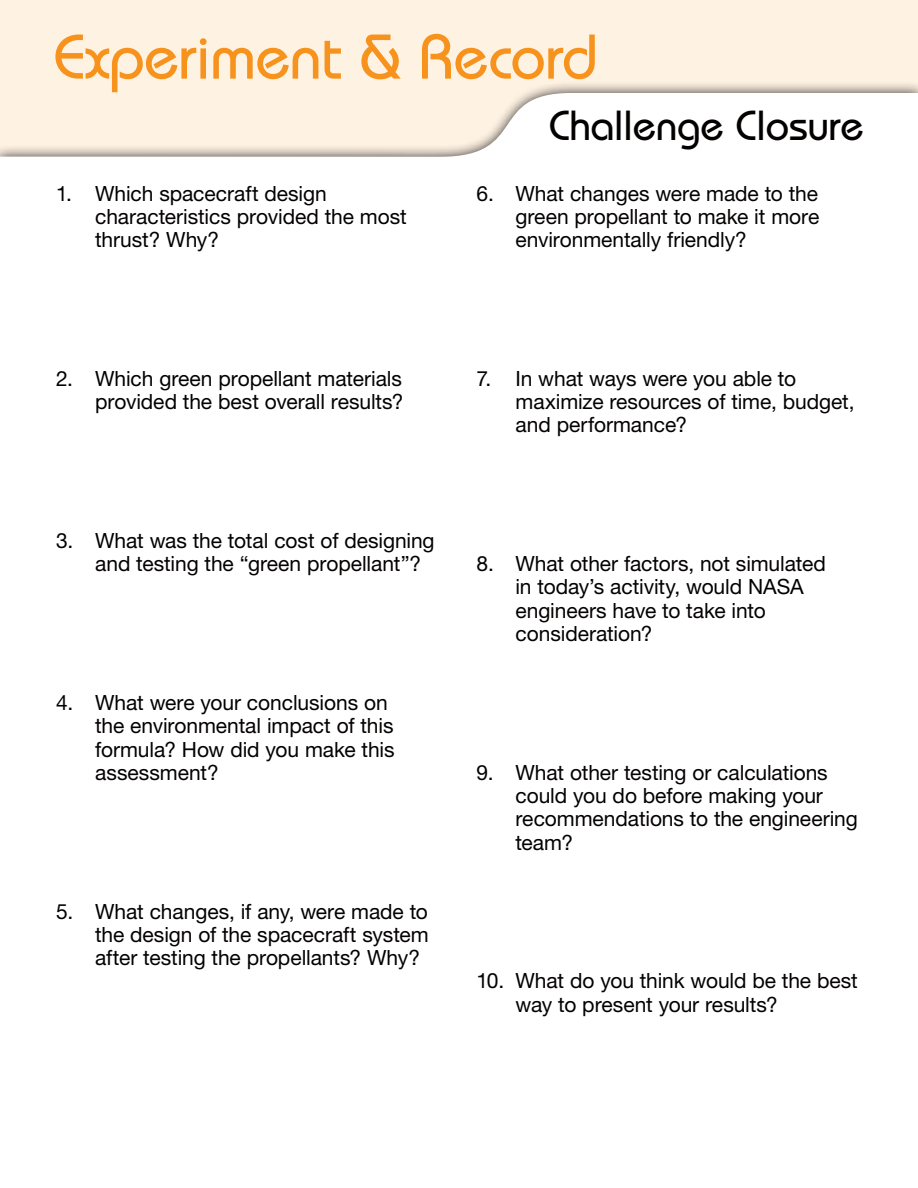
<style>
.page{position:relative;width:918px;height:1188px;background:#fff}
.page>*{position:absolute;margin:0;border:0;box-sizing:border-box;transform-origin:0 0}
.Header__Top_of_Page{font:500 63px "Bauhaus";letter-spacing:-.005em;color:#f7931d}
.Sub_Header__Main_Pag{font:500 42px "Bauhaus";color:#040101}
.body_text_2{font:21px/23.2px "Helvetica Neue LT Std";letter-spacing:-.005em;color:#040101}
</style>
<div class="page">
<div style="left:0;top:0;width:918px;height:210px;background:#fef2e3"></div>
<svg style="left:0;top:93px;width:918px;height:117px;fill:#fff"></svg>
<p class="Header__Top_of_Page" style="left:54px;top:19px;width:545px">Experiment &amp; Record</p>
<p class="Sub_Header__Main_Pag" style="left:549px;top:101px;width:317px">Challenge Closure</p>
<p class="body_text_2" style="left:95px;top:181px;width:313px;text-indent:-39px">1. Which spacecraft design characteristics provided the most thrust? Why?</p>
<p class="body_text_2" style="left:515px;top:181px;width:305px;text-align:justify;text-indent:-39px">6. What changes were made to the green propellant to make it more environmentally friendly?</p>
<p class="body_text_2" style="left:56px;top:367px;width:349px;text-align:right">2. Which green propellant materials provided the best overall results?</p>
<p class="body_text_2" style="left:95px;top:529px;width:341px;text-indent:-39px">3. What was the total cost of designing and testing the “green propellant”?</p>
<p class="body_text_2" style="left:95px;top:691px;width:301px;text-indent:-39px">4. What were your conclusions on the environmental impact of this formula? How did you make this assessment?</p>
<p class="body_text_2" style="left:95px;top:899px;width:335px;text-align:justify;text-indent:-39px">5. What changes, if any, were made to the design of the spacecraft system after testing the propellants? Why?</p>
<p class="body_text_2" style="left:515px;top:367px;width:341px;text-indent:-39px">7. In what ways were you able to maximize resources of time, budget, and performance?</p>
<p class="body_text_2" style="left:515px;top:552px;width:312px;text-indent:-39px">8. What other factors, not simulated in today’s activity, would NASA engineers have to take into consideration?</p>
<p class="body_text_2" style="left:515px;top:760px;width:344px;text-indent:-39px">9. What other testing or calculations could you do before making your recommendations to the engineering team?</p>
<p class="body_text_2" style="left:515px;top:969px;width:344px;text-indent:-39px">10. What do you think would be the best way to present your results?</p>
</div>
